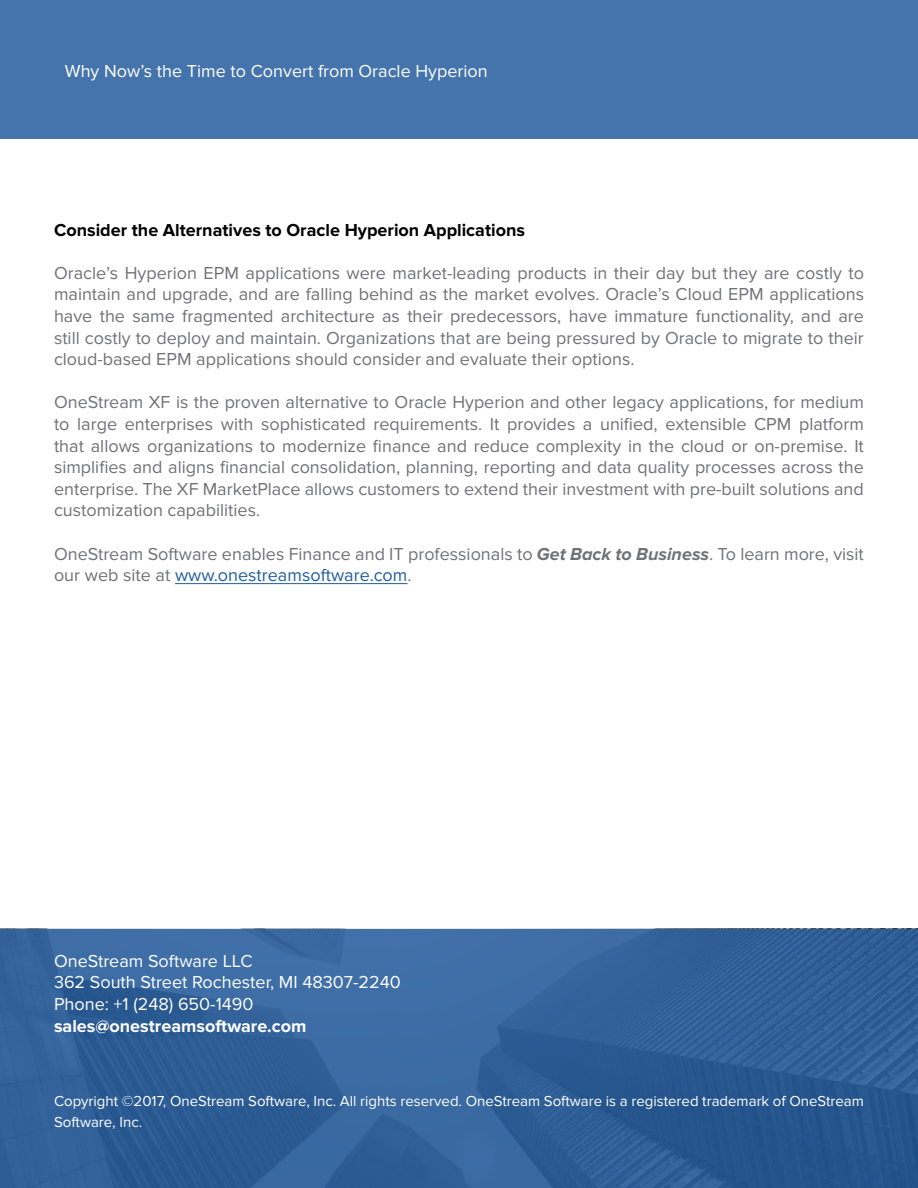
<style>
.page{position:relative;width:918px;height:1188px;background:#fff}
.page>*{position:absolute;margin:0;border:0;box-sizing:border-box;transform-origin:0 0}
.t1{font:18px/21.6px "Proxima Nova";color:#717275;text-align:justify}
.t2{font:18px/21.6px "Proxima Nova";color:#fff}
.t3{font:700 18px "Proxima Nova";color:#000}
.t4{font:700 18px "Proxima Nova";color:#fff}
.t5{font:15px/21.6px "Proxima Nova";color:#fff}
.s1{font-weight:700;font-style:italic}
.s2{color:#215e9e}
</style>
<div class="page">
<hr style="left:175px;top:583px;width:232px;height:1px;background:#215e9e">
<svg style="left:0;top:929px;width:918px;height:259px;background:#316099"></svg>
<div style="left:0;top:0;width:918px;height:139px;background:#4574ad"></div>
<p class="t2" style="left:65px;top:61px;width:424px">Why Now’s the Time to Convert from Oracle Hyperion</p>
<p class="t3" style="left:54px;top:219px;width:473px">Consider the Alternatives to Oracle Hyperion Applications</p>
<p class="t1" style="left:54px;top:262px;width:812px">Oracle’s Hyperion EPM applications were market-leading products in their day but they are costly to maintain and upgrade, and are falling behind as the market evolves. Oracle’s Cloud EPM applications have the same fragmented architecture as their predecessors, have immature functionality, and are still costly to deploy and maintain. Organizations that are being pressured by Oracle to migrate to their cloud-based EPM applications should consider and evaluate their options.</p>
<p class="t1" style="left:54px;top:392px;width:812px">OneStream XF is the proven alternative to Oracle Hyperion and other legacy applications, for medium to large enterprises with sophisticated requirements. It provides a unified, extensible CPM platform that allows organizations to modernize finance and reduce complexity in the cloud or on-premise. It simplifies and aligns financial consolidation, planning, reporting and data quality processes across the enterprise. The XF MarketPlace allows customers to extend their investment with pre-built solutions and customization capabilities.</p>
<p class="t1" style="left:54px;top:543px;width:811px">OneStream Software enables Finance and IT professionals to <span class="s1">Get Back to Business</span>. To learn more, visit our web site at <span class="s2">www.onestreamsoftware.com</span>.</p>
<p class="t2" style="left:54px;top:950px;width:348px">OneStream Software LLC<br>362 South Street Rochester, MI 48307-2240<br>Phone: +1 (248) 650-1490</p>
<p class="t4" style="left:54px;top:1015px;width:254px">sales@onestreamsoftware.com</p>
<p class="t5" style="left:54px;top:1090px;width:811px">Copyright ©2017, OneStream Software, Inc. All rights reserved. OneStream Software is a registered trademark of OneStream<br>Software, Inc.</p>
</div>
